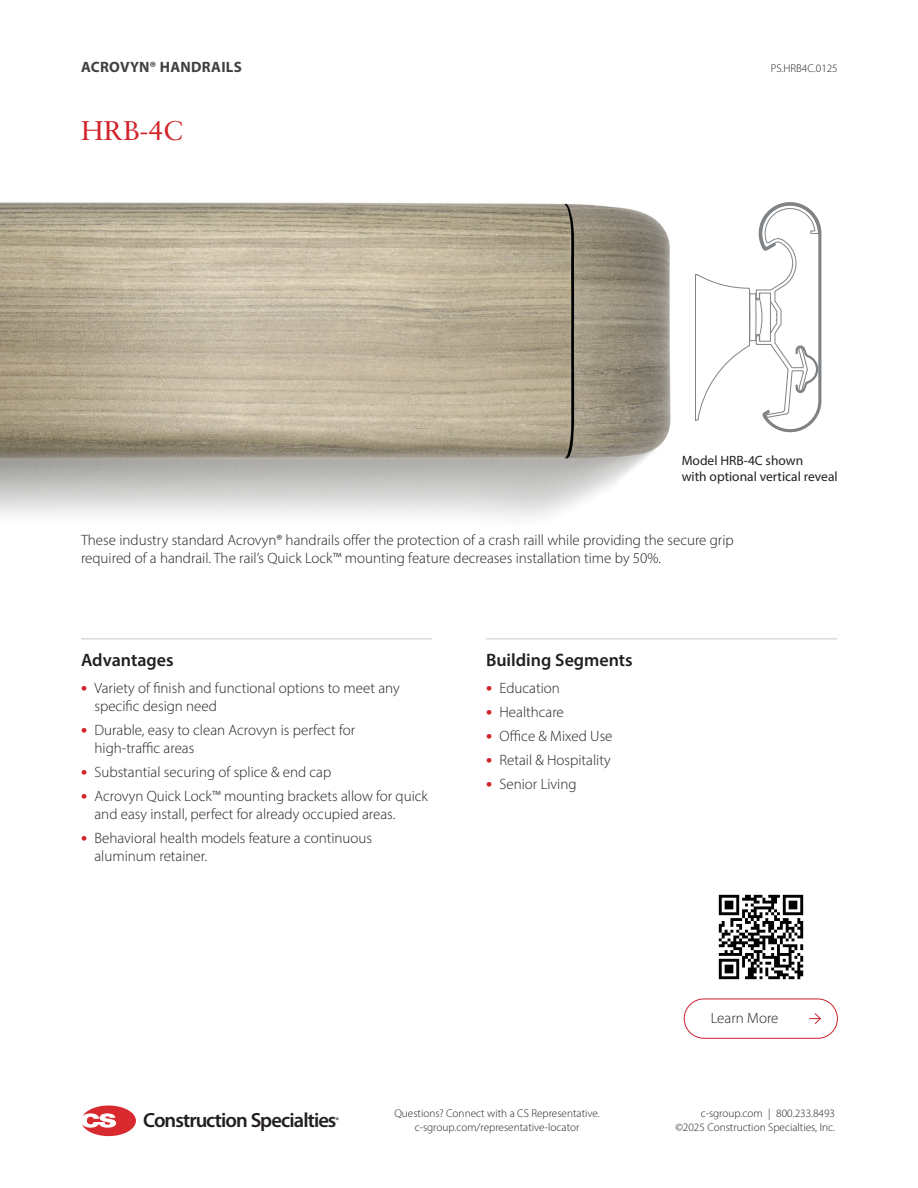
<style>
.page{position:relative;width:918px;height:1188px;background:#fff}
.page>*{position:absolute;margin:0;border:0;box-sizing:border-box;transform-origin:0 0}
.Product_Name{font:27px "Sabon LT Pro";color:#d2232a}
.t1{font:600 20.55px "Myriad Pro";letter-spacing:-.045em;color:#231f20}
.Bullet_List_Subhead{font:600 18px "Myriad Pro";color:#231f20}
.Paragraph_2_Style{font:300 15px/18px "Myriad Pro";color:#231f20}
.t2{font:700 15px "Myriad Pro";letter-spacing:.02em;color:#414142}
.t3{font:13.5px/16.2px "Myriad Pro";color:#231f20}
.t4{font:300 11.25px "Myriad Pro";color:#231f20}
.t5{font:600 8.25px "Myriad Pro";color:#231f20}
.s1{font-weight:700;font-size:18px;color:#d2232a}
</style>
<div class="page">
<svg style="left:82px;top:1106px;width:54px;height:30px"></svg>
<svg style="left:695px;top:202px;width:126px;height:231px"></svg>
<img style="left:0;top:202px;width:671px;height:317px">
<hr style="left:81px;top:639px;width:351px;height:1px;background:#c7c9cb">
<hr style="left:486px;top:639px;width:351px;height:1px;background:#c7c9cb">
<img style="left:718px;top:894px;width:86px;height:86px">
<div style="left:684px;top:999px;width:154px;height:40px;border:1px solid #cf202d;border-radius:20px"></div>
<svg style="left:810px;top:1013px;width:11px;height:11px"></svg>
<p class="t2" style="left:81px;top:57px;width:162px">ACROVYN® HANDRAILS</p>
<p class="Product_Name" style="left:81px;top:114px;width:104px">HRB-4C</p>
<p class="t4" style="left:771px;top:61px;width:69px">PS.HRB4C.0125</p>
<p class="t3" style="left:682px;top:452px;width:158px">Model HRB-4C shown<br>with optional vertical reveal</p>
<p class="Paragraph_2_Style" style="left:81px;top:531px;width:654px">These industry standard Acrovyn® handrails offer the protection of a crash raill while providing the secure grip required of a handrail. The rail’s Quick Lock™ mounting feature decreases installation time by 50%.</p>
<p class="Bullet_List_Subhead" style="left:81px;top:649px;width:94px">Advantages</p>
<p class="Paragraph_2_Style" style="left:94px;top:679px;width:307px;text-indent:-14px"><span class="s1">•</span> Variety of finish and functional options to meet any specific design need</p>
<p class="Paragraph_2_Style" style="left:94px;top:721px;width:262px;text-indent:-14px"><span class="s1">•</span> Durable, easy to clean Acrovyn is perfect for high-traffic areas</p>
<p class="Paragraph_2_Style" style="left:81px;top:763px;width:252px"><span class="s1">•</span> Substantial securing of splice &amp; end cap</p>
<p class="Paragraph_2_Style" style="left:94px;top:787px;width:335px;text-indent:-14px"><span class="s1">•</span> Acrovyn Quick Lock™ mounting brackets allow for quick and easy install, perfect for already occupied areas.</p>
<p class="Paragraph_2_Style" style="left:94px;top:829px;width:279px;text-indent:-14px"><span class="s1">•</span> Behavioral health models feature a continuous aluminum retainer.</p>
<p class="Bullet_List_Subhead" style="left:486px;top:649px;width:148px">Building Segments</p>
<p class="Paragraph_2_Style" style="left:486px;top:679px;width:75px"><span class="s1">•</span> Education</p>
<p class="Paragraph_2_Style" style="left:486px;top:703px;width:79px"><span class="s1">•</span> Healthcare</p>
<p class="Paragraph_2_Style" style="left:486px;top:727px;width:128px"><span class="s1">•</span> Office &amp; Mixed Use</p>
<p class="Paragraph_2_Style" style="left:486px;top:751px;width:126px"><span class="s1">•</span> Retail &amp; Hospitality</p>
<p class="Paragraph_2_Style" style="left:486px;top:775px;width:92px"><span class="s1">•</span> Senior Living</p>
<h2 class="t1" style="left:143px;top:1107px;width:195px">Construction Specialties</h2>
<p class="t5" style="left:336px;top:1115px;width:5px">®</p>
<p class="t4" style="left:394px;top:1106px;width:207px">Questions? Connect with a CS Representative.</p>
<p class="t4" style="left:415px;top:1121px;width:166px">c-sgroup.com/representative-locator</p>
<p class="Paragraph_2_Style" style="left:711px;top:1009px;width:69px">Learn More</p>
<p class="t4" style="left:701px;top:1107px;width:136px">c-sgroup.com | 800.233.8493</p>
<p class="t4" style="left:675px;top:1121px;width:161px">©2025 Construction Specialties, Inc.</p>
</div>
